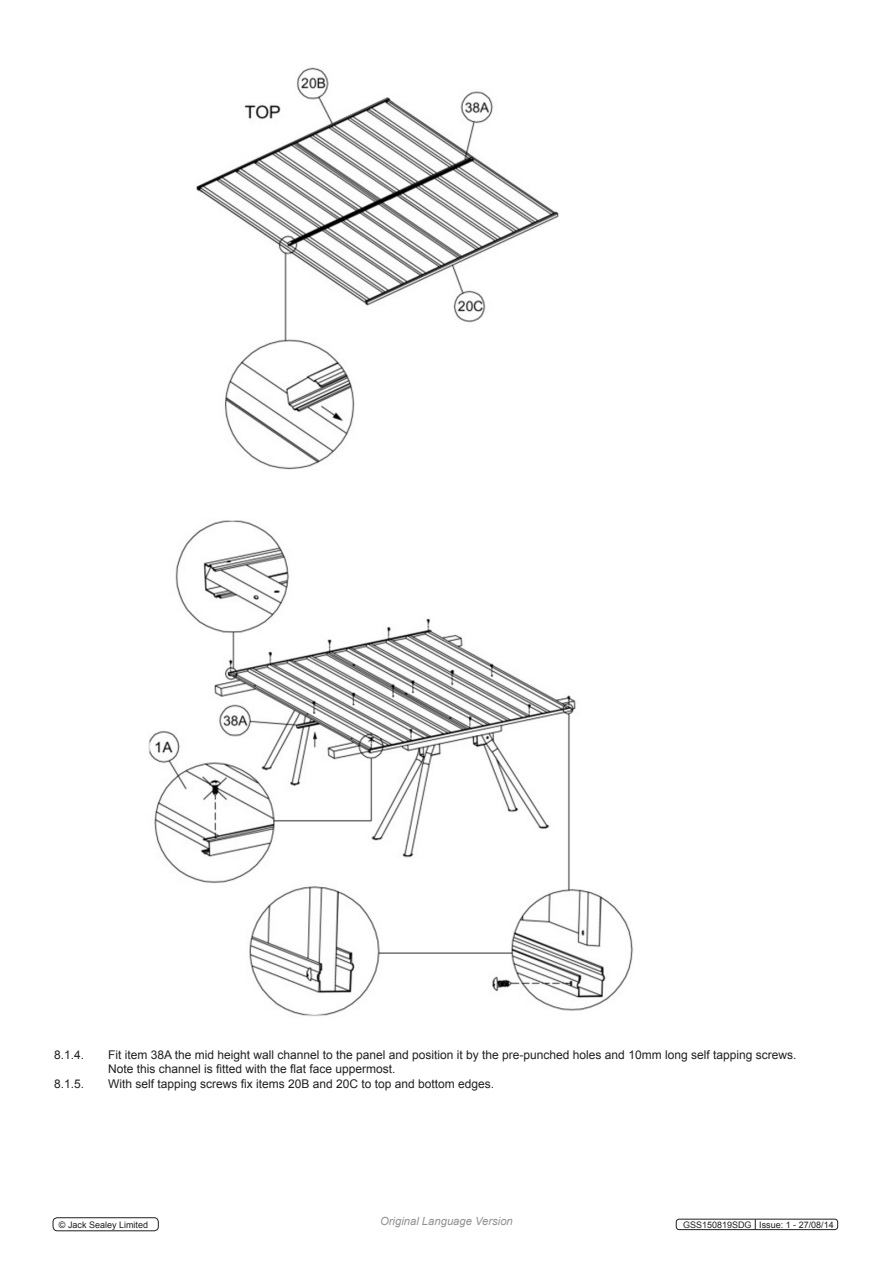
<style>
.page{position:relative;width:893px;height:1263px;background:#fff}
.page>*{position:absolute;margin:0;border:0;box-sizing:border-box;transform-origin:0 0}
.t1{font:12px "Arial";color:#231f20}
.t2{font:italic 11.25px "Arial";color:#8f9194}
.t3{font:9px "Arial";color:#231f20}
</style>
<div class="page">
<img style="left:148px;top:67px;width:485px;height:950px">
<div style="left:676px;top:1219px;width:162px;height:11px;border:1px solid #231f20;border-radius:3px"></div>
<div style="left:53px;top:1217px;width:106px;height:14px;border:1px solid #231f20;border-radius:4px"></div>
<p class="t1" style="left:54px;top:1047px;width:32px">8.1.4.</p>
<p class="t1" style="left:108px;top:1047px;width:690px">Fit item 38A the mid height wall channel to the panel and position it by the pre-punched holes and 10mm long self tapping screws.</p>
<p class="t1" style="left:108px;top:1061px;width:289px">Note this channel is fitted with the flat face uppermost.</p>
<p class="t1" style="left:54px;top:1076px;width:32px">8.1.5.</p>
<p class="t1" style="left:108px;top:1076px;width:388px">With self tapping screws fix items 20B and 20C to top and bottom edges.</p>
<p class="t3" style="left:59px;top:1218px;width:91px">© Jack Sealey Limited</p>
<p class="t2" style="left:380px;top:1213px;width:134px">Original Language Version</p>
<p class="t3" style="left:683px;top:1219px;width:152px">GSS150819SDG Issue: 1 - 27/08/14</p>
</div>
